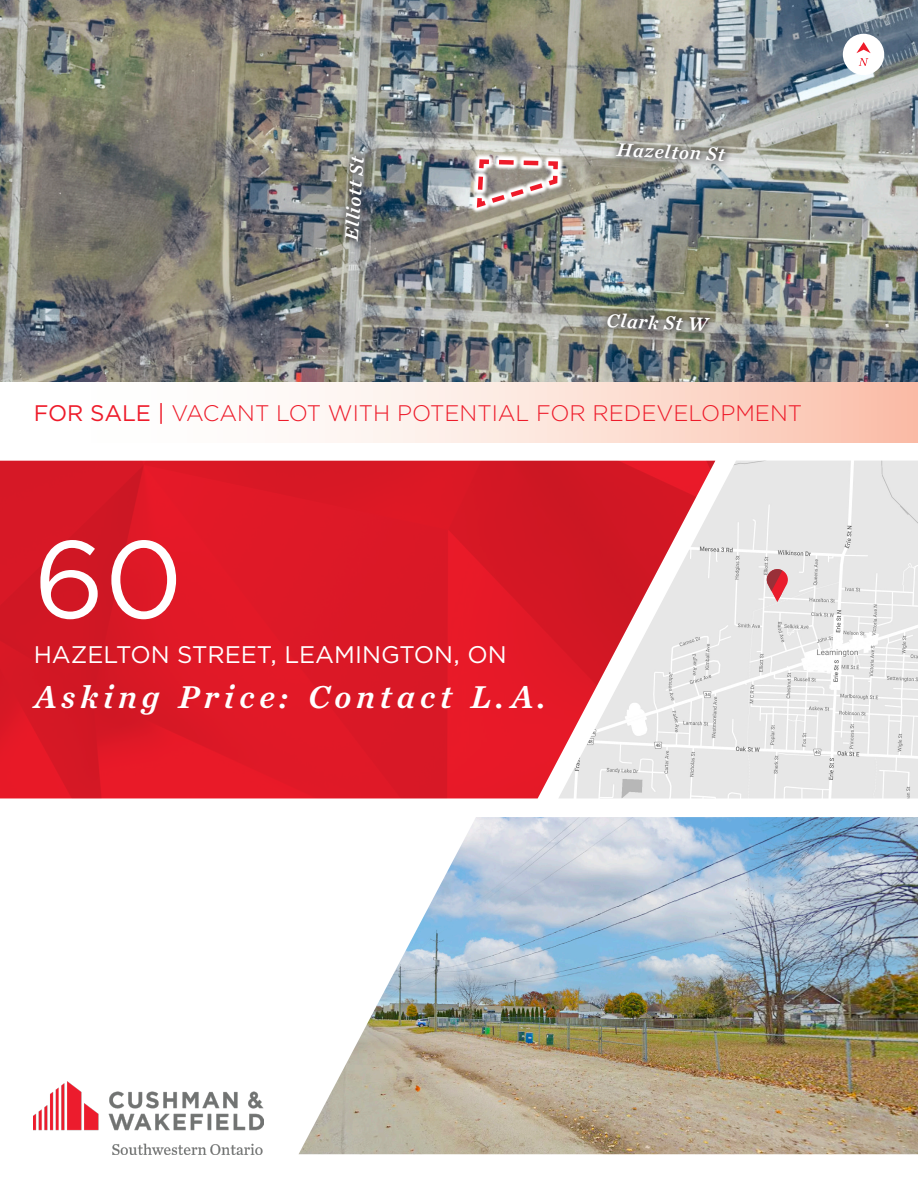
<style>
.page{position:relative;width:918px;height:1188px;background:#fff}
.page>*{position:absolute;margin:0;border:0;box-sizing:border-box;transform-origin:0 0}
.t1{font:109.5px "Gotham";color:#fff}
.t2{font:italic 33px "Chronicle Text G2 Semi";letter-spacing:.15em;color:#fff}
.t3{font:24px "Gotham";color:#fff}
.t4{font:300 22.5px "Gotham";color:#ee1b2a}
.t5{font:italic 19.65px "Chronicle Text G2 Semi";color:#fff}
.s1{font-weight:400}
</style>
<div class="page">
<img style="left:0;top:461px;width:558px;height:337px">
<img style="left:34px;top:1081px;width:229px;height:73px">
<div style="left:0;top:382px;width:918px;height:61px;background:linear-gradient(to right,#fff,#fbc5b2)"></div>
<img style="left:0;top:0;width:918px;height:382px">
<img style="left:299px;top:817px;width:619px;height:337px">
<img style="left:558px;top:461px;width:360px;height:337px">
<svg style="left:767px;top:569px;width:21px;height:33px"></svg>
<div style="left:843px;top:34px;width:41px;height:41px;background:#fff;border-radius:50%"></div>
<svg style="left:856px;top:42px;width:15px;height:24px"></svg>
<svg style="left:337px;top:148px;width:34px;height:101px;background:#787974"></svg>
<svg style="left:599px;top:306px;width:119px;height:33px;background:#828274"></svg>
<svg style="left:608px;top:136px;width:125px;height:33px;background:#9c9b94"></svg>
<svg style="left:471px;top:153px;width:93px;height:61px"></svg>
<svg style="left:474px;top:157px;width:86px;height:54px"></svg>
<p class="t5" style="left:336px;top:239px;width:86px;rotate:-86deg">Elliott St</p>
<p class="t5" style="left:617px;top:135px;width:110px;rotate:2deg">Hazelton St</p>
<p class="t5" style="left:607px;top:305px;width:103px;rotate:2deg">Clark St W</p>
<p class="t4" style="left:34px;top:399px;width:770px"><span class="s1">FOR SALE |</span> VACANT LOT WITH POTENTIAL FOR REDEVELOPMENT</p>
<p class="t1" style="left:34px;top:509px;width:151px">60</p>
<p class="t3" style="left:34px;top:639px;width:475px">HAZELTON STREET, LEAMINGTON, ON</p>
<p class="t2" style="left:34px;top:671px;width:515px">Asking Price: Contact L.A.</p>
</div>
